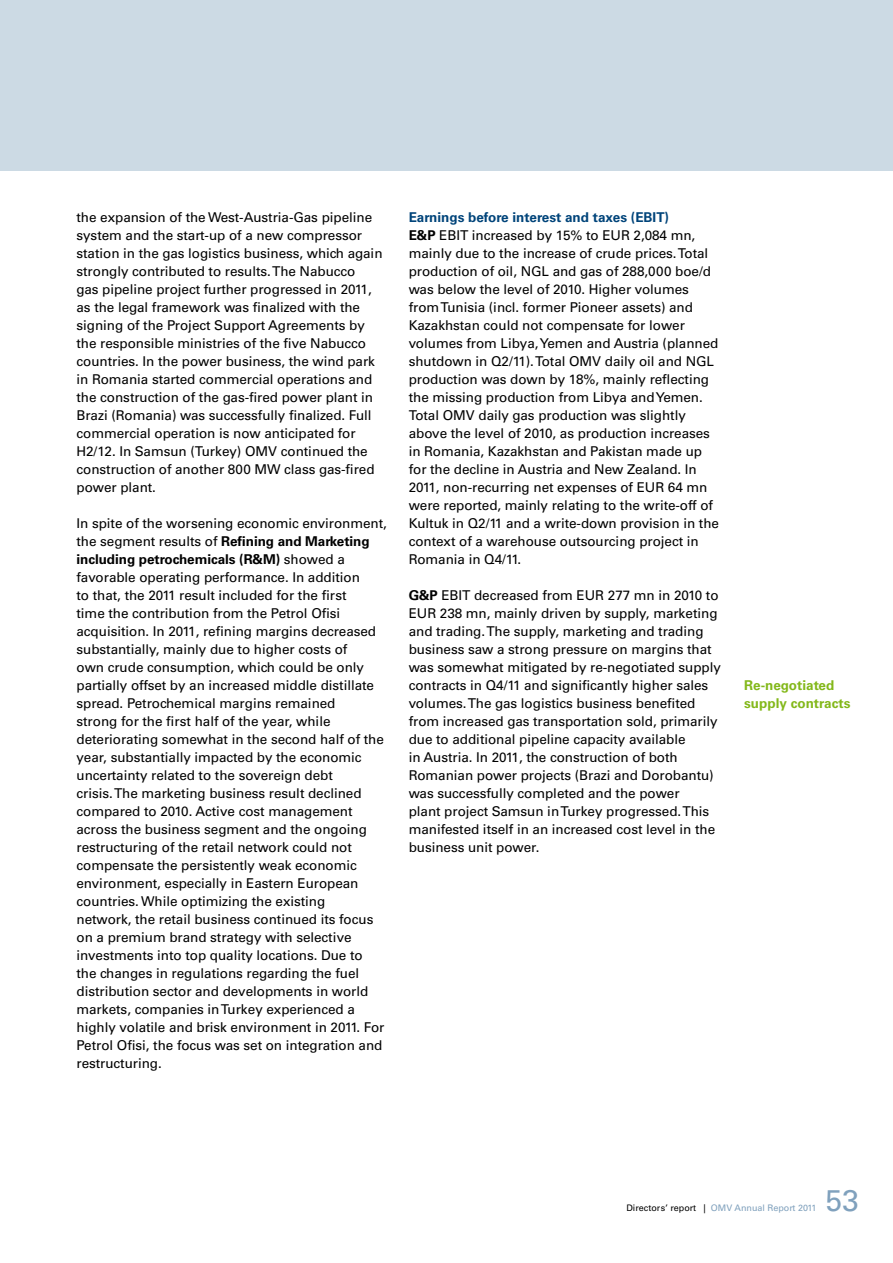
<style>
.page{position:relative;width:893px;height:1263px;background:#fff}
.page>*{position:absolute;margin:0;border:0;box-sizing:border-box;transform-origin:0 0}
.t1{font:30px "Univers";color:#80a1bd}
.t2{font:13.5px/18px "Univers";letter-spacing:-.005em;color:#000}
.t3{font:700 13.5px/18px "Univers";color:#83b81a}
.t4{font:9px "Univers";color:#80a1bd}
.s1{font-weight:700}
.s2{font-weight:700;color:#00447a}
.s3{color:#000}
</style>
<div class="page">
<div style="left:0;top:0;width:893px;height:170px;background:#ccdae4"></div>
<p class="t2" style="left:77px;top:208px;width:308px">the expansion of the West-Austria-Gas pipeline system and the start-up of a new compressor station in the gas logistics business, which again strongly contributed to results. The Nabucco<br>gas pipeline project further progressed in 2011, as the legal framework was finalized with the signing of the Project Support Agreements by the responsible ministries of the five Nabucco countries. In the power business, the wind park in Romania started commercial operations and the construction of the gas-fired power plant in Brazi (Romania) was successfully finalized. Full commercial operation is now anticipated for H2/12. In Samsun (Turkey) OMV continued the construction of another 800 MW class gas-fired power plant.</p>
<p class="t2" style="left:77px;top:514px;width:312px">In spite of the worsening economic environment, the segment results of <span class="s1">Refining and Marketing including petrochemicals (R&amp;M)</span> showed a favorable operating performance. In addition<br>to that, the 2011 result included for the first<br>time the contribution from the Petrol Ofisi acquisition. In 2011, refining margins decreased substantially, mainly due to higher costs of<br>own crude consumption, which could be only partially offset by an increased middle distillate spread. Petrochemical margins remained<br>strong for the first half of the year, while deteriorating somewhat in the second half of the year, substantially impacted by the economic uncertainty related to the sovereign debt<br>crisis. The marketing business result declined compared to 2010. Active cost management across the business segment and the ongoing restructuring of the retail network could not compensate the persistently weak economic environment, especially in Eastern European countries. While optimizing the existing<br>network, the retail business continued its focus on a premium brand strategy with selective investments into top quality locations. Due to<br>the changes in regulations regarding the fuel distribution sector and developments in world markets, companies in Turkey experienced a highly volatile and brisk environment in 2011. For Petrol Ofisi, the focus was set on integration and restructuring.</p>
<p class="t2" style="left:409px;top:208px;width:312px"><span class="s2">Earnings before interest and taxes (EBIT)<br></span><span class="s1">E&amp;P</span> EBIT increased by 15% to EUR 2,084 mn, mainly due to the increase of crude prices. Total production of oil, NGL and gas of 288,000 boe/d was below the level of 2010. Higher volumes from Tunisia (incl. former Pioneer assets) and Kazakhstan could not compensate for lower volumes from Libya, Yemen and Austria (planned shutdown in Q2/11). Total OMV daily oil and NGL production was down by 18%, mainly reflecting the missing production from Libya and Yemen.<br>Total OMV daily gas production was slightly above the level of 2010, as production increases in Romania, Kazakhstan and Pakistan made up for the decline in Austria and New Zealand. In 2011, non-recurring net expenses of EUR 64 mn were reported, mainly relating to the write-off of Kultuk in Q2/11 and a write-down provision in the context of a warehouse outsourcing project in Romania in Q4/11.</p>
<p class="t2" style="left:409px;top:586px;width:314px"><span class="s1">G&amp;P</span> EBIT decreased from EUR 277 mn in 2010 to EUR 238 mn, mainly driven by supply, marketing and trading. The supply, marketing and trading business saw a strong pressure on margins that was somewhat mitigated by re-negotiated supply contracts in Q4/11 and significantly higher sales volumes. The gas logistics business benefited from increased gas transportation sold, primarily due to additional pipeline capacity available<br>in Austria. In 2011, the construction of both Romanian power projects (Brazi and Dorobantu) was successfully completed and the power<br>plant project Samsun in Turkey progressed. This manifested itself in an increased cost level in the business unit power.</p>
<p class="t3" style="left:744px;top:676px;width:108px">Re-negotiated supply contracts</p>
<p class="t4" style="left:626px;top:1203px;width:191px"><span class="s3">Directors’ report |</span> OMV Annual Report 2011</p>
<h1 class="t1" style="left:826px;top:1183px;width:35px">53</h1>
</div>
